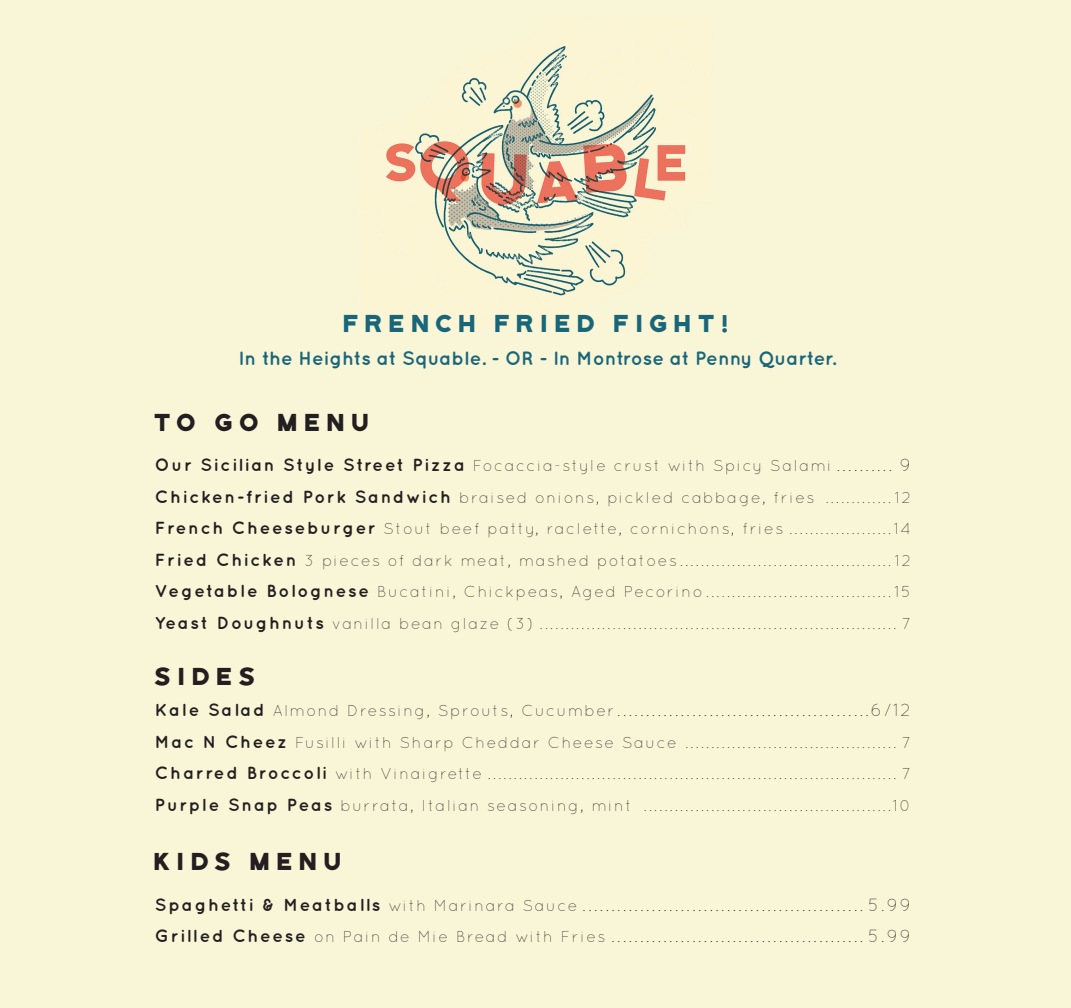
<style>
.page{position:relative;width:1071px;height:1008px;background:#f9f5d7}
.page>*{position:absolute;margin:0;border:0;box-sizing:border-box;transform-origin:0 0}
.t1{font:24.5px "Bourbon Grotesque";letter-spacing:.22em;color:#231f20}
.t2{font:24.5px "Bourbon Grotesque";letter-spacing:.2em;color:#19667a}
.t3{font:700 19.25px "Quicksand";color:#19667a}
.t4{font:300 17.5px "Quicksand";color:#231f20}
.t5{font:300 15.75px/31.5px "Quicksand";letter-spacing:.1em;color:#231f20}
.s1{font-weight:700;font-size:17.5px}
.s2{font-size:17.5px}
.s3{font-weight:700}
.s4{font-size:15.75px}
</style>
<div class="page">
<img style="left:386px;top:46px;width:300px;height:250px">
<p class="t2" style="left:344px;top:313px;width:388px">FRENCH FRIED FIGHT!</p>
<p class="t3" style="left:239px;top:347px;width:599px">In the Heights at Squable. - OR - In Montrose at Penny Quarter.</p>
<p class="t1" style="left:155px;top:411px;width:218px">TO GO MENU</p>
<p class="t5" style="left:155px;top:450px;width:758px"><span class="s1">Our Sicilian Style Street Pizza</span> Focaccia-style crust with Spicy Salami <span class="s2">.......... 9</span></p>
<p class="t5" style="left:155px;top:481px;width:758px"><span class="s1">Chicken-fried Pork Sandwich</span> braised onions, pickled cabbage, fries ............. 12</p>
<p class="t5" style="left:155px;top:513px;width:758px"><span class="s1">French Cheeseburger</span> Stout beef patty, raclette, cornichons, fries ....................14</p>
<p class="t5" style="left:155px;top:544px;width:758px"><span class="s1">Fried Chicken</span> 3 pieces of dark meat, mashed potatoes......................................... 12</p>
<p class="t5" style="left:155px;top:576px;width:757px"><span class="s1">Vegetable Bolognese</span> Bucatini, Chickpeas, Aged Pecorino ....................................15</p>
<p class="t5" style="left:155px;top:607px;width:758px"><span class="s1">Yeast Doughnuts</span> vanilla bean glaze (3) ..................................................................... 7</p>
<p class="t1" style="left:155px;top:665px;width:104px">SIDES</p>
<p class="t4" style="left:155px;top:700px;width:758px"><span class="s3">Kale Salad</span> <span class="s4">Almond Dressing, Sprouts, Cucumber</span>............................................6/12</p>
<p class="t5" style="left:155px;top:726px;width:757px"><span class="s1">Mac N Cheez</span> Fusilli with Sharp Cheddar Cheese Sauce ......................................... 7</p>
<p class="t5" style="left:155px;top:758px;width:758px"><span class="s1">Charred Broccoli</span> with Vinaigrette ............................................................................... 7<br><span class="s1">Purple Snap Peas</span> burrata, Italian seasoning, mint ................................................10</p>
<p class="t1" style="left:155px;top:851px;width:190px">KIDS MENU</p>
<p class="t4" style="left:155px;top:894px;width:758px"><span class="s3">Spaghetti &amp; Meatballs</span> <span class="s4">with Marinara Sauce</span> ................................................. 5.99</p>
<p class="t4" style="left:155px;top:926px;width:758px"><span class="s3">Grilled Cheese</span> <span class="s4">on Pain de Mie Bread with Fries</span> ............................................ 5.99</p>
</div>
